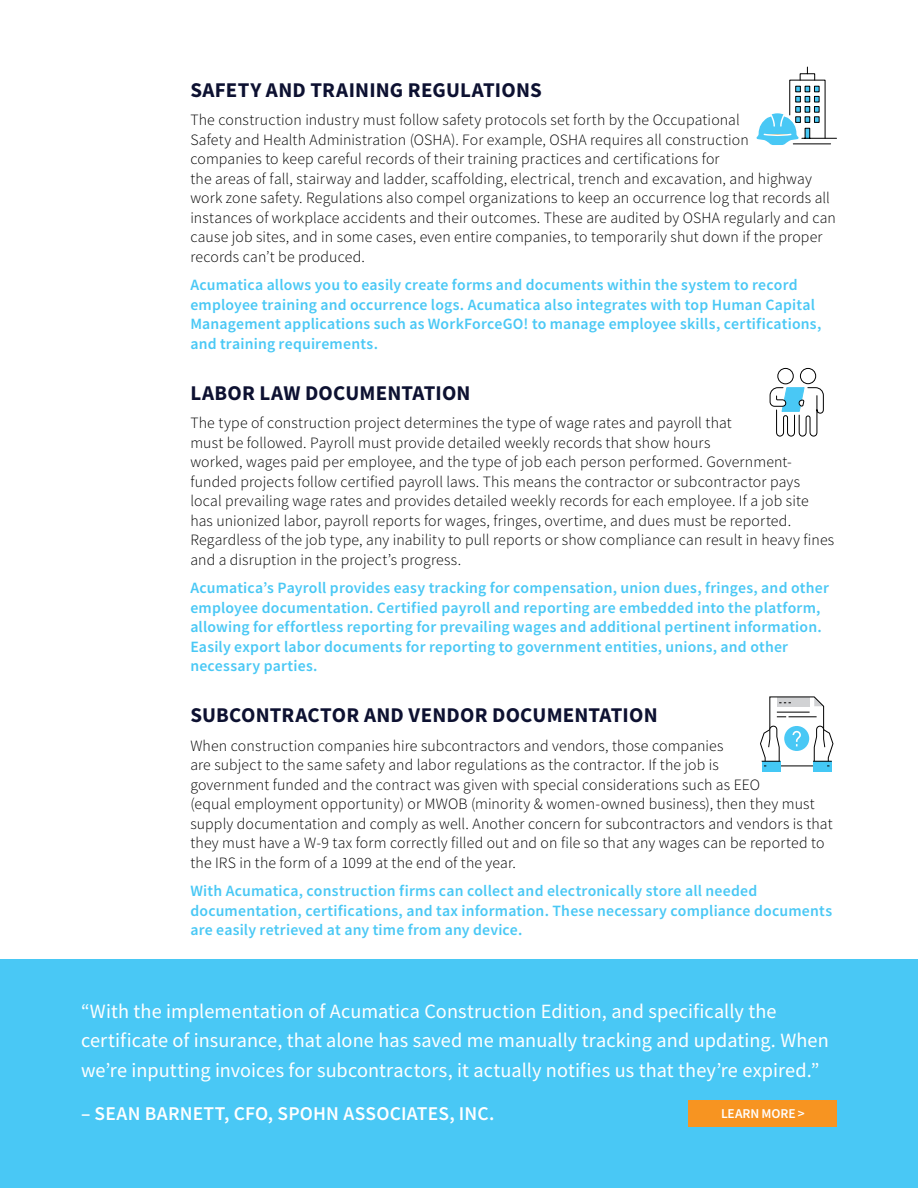
<style>
.page{position:relative;width:918px;height:1188px;background:#fff}
.page>*{position:absolute;margin:0;border:0;box-sizing:border-box;transform-origin:0 0}
.t1{font:700 21px "Source Sans Pro";letter-spacing:.01em;color:#0d1131}
.t2{font:20.25px/29.2px "Source Sans Pro";letter-spacing:.005em;color:#fff}
.t3{font:600 19.5px "Source Sans Pro";letter-spacing:.01em;color:#fff}
.t4{font:300 15.75px/19.5px "Source Sans Pro";letter-spacing:.01em;color:#000}
.t5{font:600 15.75px/19.5px "Source Sans Pro";letter-spacing:.015em;color:#49c8f5}
.t6{font:600 13.5px "Source Sans Pro";letter-spacing:-.005em;color:#fff}
</style>
<div class="page">
<div style="left:0;top:959px;width:918px;height:229px;background:#49c8f5"></div>
<div style="left:689px;top:1100px;width:148px;height:27px;background:#f79421"></div>
<svg style="left:756px;top:66px;width:81px;height:79px"></svg>
<svg style="left:769px;top:368px;width:55px;height:69px"></svg>
<div style="left:762px;top:761px;width:18px;height:11px;background:#44c8f5"></div>
<div style="left:813px;top:761px;width:19px;height:11px;background:#44c8f5"></div>
<svg style="left:760px;top:696px;width:74px;height:71px"></svg>
<h1 class="t1" style="left:190px;top:76px;width:353px">SAFETY AND TRAINING REGULATIONS</h1>
<p class="t4" style="left:190px;top:110px;width:647px">The construction industry must follow safety protocols set forth by the Occupational<br>Safety and Health Administration (OSHA). For example, OSHA requires all construction<br>companies to keep careful records of their training practices and certifications for<br>the areas of fall, stairway and ladder, scaffolding, electrical, trench and excavation, and highway work zone safety. Regulations also compel organizations to keep an occurrence log that records all instances of workplace accidents and their outcomes. These are audited by OSHA regularly and can cause job sites, and in some cases, even entire companies, to temporarily shut down if the proper records can’t be produced.</p>
<p class="t5" style="left:190px;top:275px;width:633px">Acumatica allows you to easily create forms and documents within the system to record employee training and occurrence logs. Acumatica also integrates with top Human Capital Management applications such as WorkForceGO! to manage employee skills, certifications, and training requirements.</p>
<h1 class="t1" style="left:190px;top:379px;width:282px">LABOR LAW DOCUMENTATION</h1>
<p class="t4" style="left:190px;top:413px;width:646px">The type of construction project determines the type of wage rates and payroll that<br>must be followed. Payroll must provide detailed weekly records that show hours<br>worked, wages paid per employee, and the type of job each person performed. Government&shy;funded projects follow certified payroll laws. This means the contractor or subcontractor pays local prevailing wage rates and provides detailed weekly records for each employee. If a job site has unionized labor, payroll reports for wages, fringes, overtime, and dues must be reported.<br>Regardless of the job type, any inability to pull reports or show compliance can result in heavy fines and a disruption in the project’s progress.</p>
<p class="t5" style="left:190px;top:578px;width:640px">Acumatica’s Payroll provides easy tracking for compensation, union dues, fringes, and other employee documentation. Certified payroll and reporting are embedded into the platform, allowing for effortless reporting for prevailing wages and additional pertinent information.<br>Easily export labor documents for reporting to government entities, unions, and other necessary parties.</p>
<h1 class="t1" style="left:190px;top:701px;width:469px">SUBCONTRACTOR AND VENDOR DOCUMENTATION</h1>
<p class="t4" style="left:190px;top:736px;width:644px">When construction companies hire subcontractors and vendors, those companies<br>are subject to the same safety and labor regulations as the contractor. If the job is<br>government funded and the contract was given with special considerations such as EEO<br>(equal employment opportunity) or MWOB (minority &amp; women-owned business), then they must supply documentation and comply as well. Another concern for subcontractors and vendors is that they must have a W-9 tax form correctly filled out and on file so that any wages can be reported to the IRS in the form of a 1099 at the end of the year.</p>
<p class="t5" style="left:190px;top:881px;width:643px">With Acumatica, construction firms can collect and electronically store all needed documentation, certifications, and tax information. These necessary compliance documents are easily retrieved at any time from any device.</p>
<p class="t2" style="left:81px;top:997px;width:749px">“With the implementation of Acumatica Construction Edition, and specifically the certificate of insurance, that alone has saved me manually tracking and updating. When we’re inputting invoices for subcontractors, it actually notifies us that they’re expired.”</p>
<p class="t3" style="left:81px;top:1101px;width:415px">– SEAN BARNETT, CFO, SPOHN ASSOCIATES, INC.</p>
<p class="t6" style="left:721px;top:1105px;width:85px">LEARN MORE &gt;</p>
</div>
